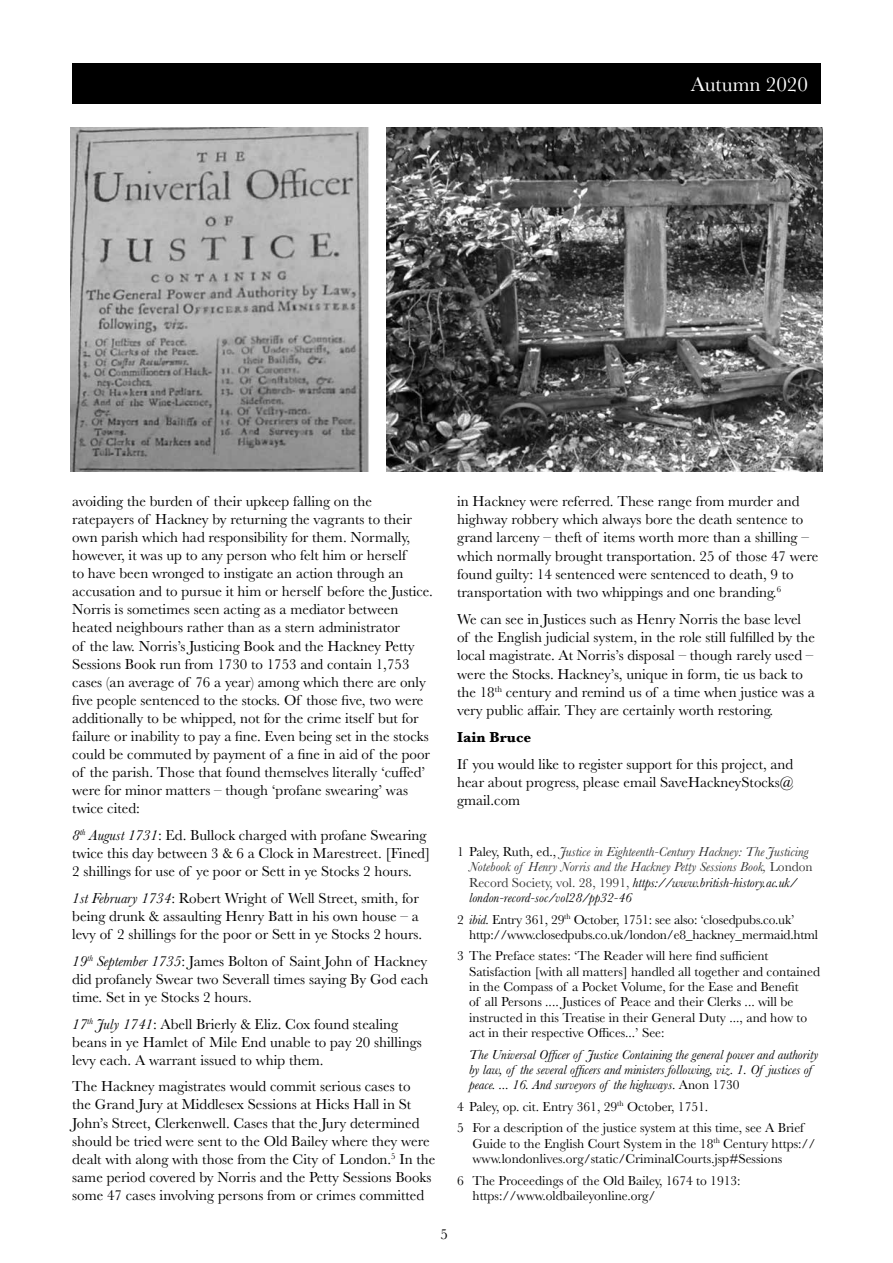
<style>
.page{position:relative;width:893px;height:1263px;background:#fff}
.page>*{position:absolute;margin:0;border:0;box-sizing:border-box;transform-origin:0 0}
.t1{font:21px "Baskerville";color:#fff}
.t2{font:15px/18.1px "Baskerville";color:#000}
.t3{font:700 15px "Baskerville";color:#000}
.t4{font:13.5px/15.3px "Baskerville";color:#000}
.t5{font:italic 13.5px/15.3px "Baskerville";color:#333}
.t6{font:italic 13.5px/15.3px "Baskerville";color:#000}
.s1{font-style:italic}
.s2{font-style:normal;color:#000}
.s3{font-style:normal}
.s4{color:#000}
</style>
<div class="page">
<div style="left:72px;top:64px;width:749px;height:40px;background:#000"></div>
<img style="left:387px;top:128px;width:435px;height:343px">
<img style="left:70px;top:128px;width:299px;height:343px">
<h1 class="t1" style="left:691px;top:71px;width:119px">Autumn 2020</h1>
<p class="t2" style="left:72px;top:492px;width:362px">avoiding the burden of their upkeep falling on the ratepayers of Hackney by returning the vagrants to their own parish which had responsibility for them. Normally, however, it was up to any person who felt him or herself<br>to have been wronged to instigate an action through an accusation and to pursue it him or herself before the Justice.<br>Norris is sometimes seen acting as a mediator between heated neighbours rather than as a stern administrator<br>of the law. Norris’s Justicing Book and the Hackney Petty Sessions Book run from 1730 to 1753 and contain 1,753 cases (an average of 76 a year) among which there are only five people sentenced to the stocks. Of those five, two were additionally to be whipped, not for the crime itself but for failure or inability to pay a fine. Even being set in the stocks could be commuted by payment of a fine in aid of the poor of the parish. Those that found themselves literally ‘cuffed’ were for minor matters – though ‘profane swearing’ was twice cited:</p>
<p class="t2" style="left:72px;top:826px;width:359px"><span class="s1">8</span><sup>th</sup> <span class="s1">August 1731</span>: Ed. Bullock charged with profane Swearing twice this day between 3 &amp; 6 a Clock in Marestreet. [Fined]<br>2 shillings for use of ye poor or Sett in ye Stocks 2 hours.</p>
<p class="t2" style="left:72px;top:889px;width:351px"><span class="s1">1st February 1734</span>: Robert Wright of Well Street, smith, for being drunk &amp; assaulting Henry Batt in his own house – a levy of 2 shillings for the poor or Sett in ye Stocks 2 hours.</p>
<p class="t2" style="left:72px;top:952px;width:358px;text-align:justify"><span class="s1">19</span><sup>th</sup> <span class="s1">September 1735</span>: James Bolton of Saint John of Hackney did profanely Swear two Severall times saying By God each time. Set in ye Stocks 2 hours.</p>
<p class="t2" style="left:72px;top:1015px;width:351px"><span class="s1">17</span><sup>th</sup> <span class="s1">July 1741</span>: Abell Brierly &amp; Eliz. Cox found stealing beans in ye Hamlet of Mile End unable to pay 20 shillings levy each. A warrant issued to whip them.</p>
<p class="t2" style="left:72px;top:1078px;width:364px">The Hackney magistrates would commit serious cases to<br>the Grand Jury at Middlesex Sessions at Hicks Hall in St John’s Street, Clerkenwell. Cases that the Jury determined should be tried were sent to the Old Bailey where they were dealt with along with those from the City of London.<sup>5</sup> In the same period covered by Norris and the Petty Sessions Books some 47 cases involving persons from or crimes committed</p>
<p class="t2" style="left:457px;top:492px;width:363px">in Hackney were referred. These range from murder and highway robbery which always bore the death sentence to grand larceny – theft of items worth more than a shilling – which normally brought transportation. 25 of those 47 were found guilty: 14 sentenced were sentenced to death, 9 to transportation with two whippings and one branding.<sup>6</sup></p>
<p class="t2" style="left:457px;top:610px;width:359px">We can see in Justices such as Henry Norris the base level of the English judicial system, in the role still fulfilled by the local magistrate. At Norris’s disposal – though rarely used – were the Stocks. Hackney’s, unique in form, tie us back to the 18<sup>th</sup> century and remind us of a time when justice was a very public affair. They are certainly worth restoring.</p>
<p class="t3" style="left:457px;top:727px;width:76px">Iain Bruce</p>
<p class="t2" style="left:457px;top:755px;width:338px;text-align:justify">If you would like to register support for this project, and hear about progress, please email SaveHackneyStocks@ gmail.com</p>
<p class="t5" style="left:469px;top:844px;width:345px;text-indent:-12px"><span class="s2">1 Paley, Ruth, ed.,</span> Justice in Eighteenth-Century Hackney: The Justicing Notebook of Henry Norris and the Hackney Petty Sessions Book, <span class="s3">London Record Society, vol. 28, 1991,</span> <span class="s4">https://www.british-history.ac.uk/ london-record-soc/vol28/pp32-46</span></p>
<p class="t4" style="left:469px;top:912px;width:350px;text-indent:-12px">2 <span class="s1">ibid.</span> Entry 361, 29<sup>th</sup> October, 1751: see also: ‘closedpubs.co.uk’ http://www.closedpubs.co.uk/london/e8_hackney_mermaid.html</p>
<p class="t4" style="left:469px;top:949px;width:352px;text-indent:-12px">3 The Preface states: ‘The Reader will here find sufficient Satisfaction [with all matters] handled all together and contained in the Compass of a Pocket Volume, for the Ease and Benefit<br>of all Persons .... Justices of Peace and their Clerks ... will be instructed in this Treatise in their General Duty ..., and how to act in their respective Offices...’ See:</p>
<p class="t6" style="left:469px;top:1046px;width:351px">The Universal Officer of Justice Containing the general power and authority by law, of the several officers and ministers following, viz. 1. Of justices of peace. ... 16. And surveyors of the highways<span class="s3">. Anon 1730</span></p>
<p class="t4" style="left:457px;top:1096px;width:348px;line-height:21.6px">4 Paley, op. cit. Entry 361, 29<sup>th</sup> October, 1751.<br>5 For a description of the justice system at this time, see A Brief</p>
<p class="t4" style="left:472px;top:1136px;width:345px">Guide to the English Court System in the 18<sup>th</sup> Century https:// www.londonlives.org/static/CriminalCourts.jsp#Sessions</p>
<p class="t4" style="left:472px;top:1173px;width:270px;text-indent:-15px">6 The Proceedings of the Old Bailey, 1674 to 1913: https://www.oldbaileyonline.org/</p>
<p class="t2" style="left:441px;top:1225px;width:9px">5</p>
</div>
